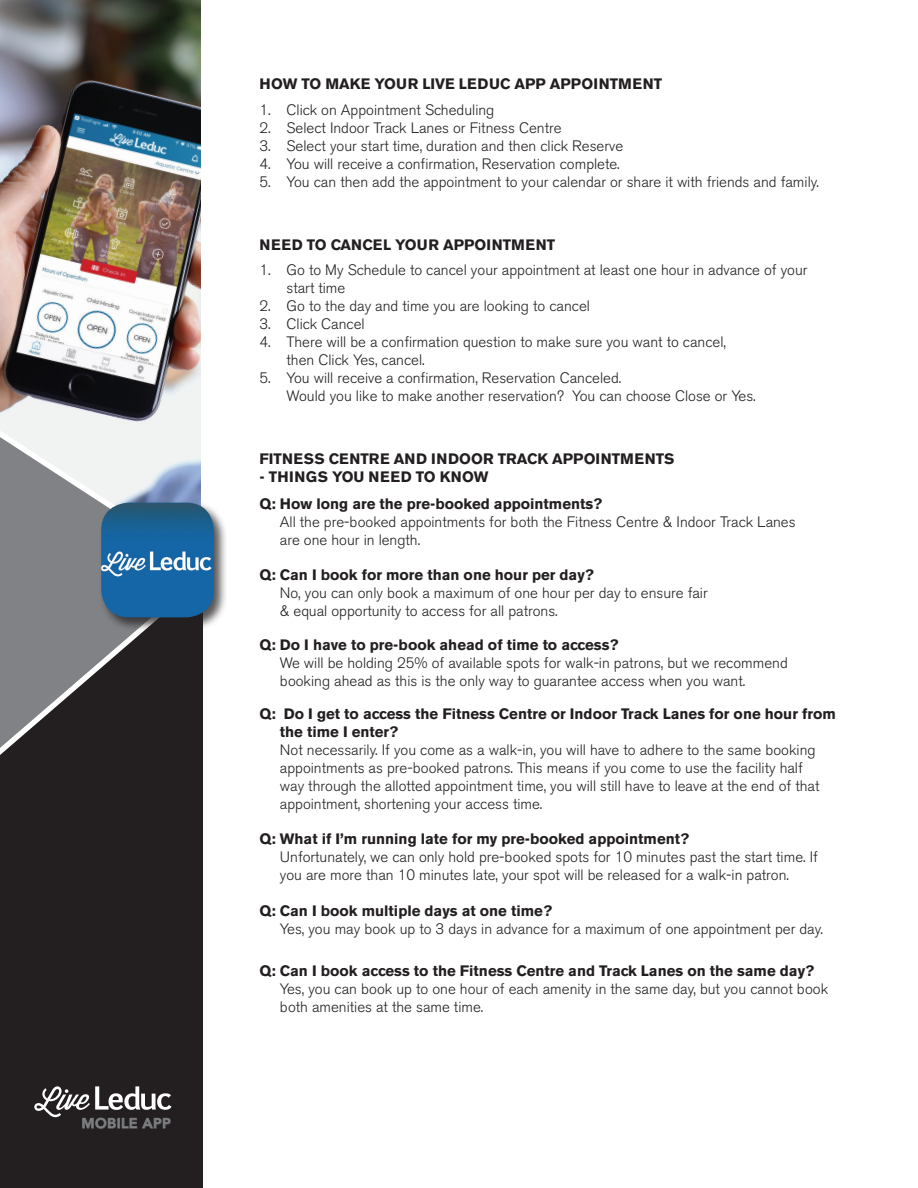
<style>
.page{position:relative;width:918px;height:1188px;background:#fff}
.page>*{position:absolute;margin:0;border:0;box-sizing:border-box;transform-origin:0 0}
.t1{font:300 15px/18px "Akzidenz Grotesk BE";color:#231f20}
.t2{font:700 15px/27px "Akzidenz Grotesk BE";color:#231f20}
.t3{font:800 13.95px "Avenir LT";letter-spacing:.035em;color:#808285}
</style>
<div class="page">
<div style="left:0;top:0;width:202px;height:1188px;background:#231f20"></div>
<svg style="left:34px;top:1086px;width:138px;height:43px"></svg>
<img style="left:0;top:0;width:202px;height:376px">
<svg style="left:0;top:376px;width:203px;height:556px"></svg>
<div style="left:99px;top:501px;width:129px;height:131px;background:#231f20;opacity:.75"></div>
<img style="left:101px;top:503px;width:113px;height:114px">
<p class="t3" style="left:82px;top:1115px;width:91px">MOBILE APP</p>
<p class="t2" style="left:260px;top:70px;width:404px">HOW TO MAKE YOUR LIVE LEDUC APP APPOINTMENT</p>
<p class="t1" style="left:260px;top:101px;width:236px">1. Click on Appointment Scheduling</p>
<p class="t1" style="left:260px;top:119px;width:304px">2. Select Indoor Track Lanes or Fitness Centre</p>
<p class="t1" style="left:260px;top:137px;width:365px">3. Select your start time, duration and then click Reserve</p>
<p class="t1" style="left:260px;top:155px;width:362px">4. You will receive a confirmation, Reservation complete.</p>
<p class="t1" style="left:260px;top:173px;width:561px">5. You can then add the appointment to your calendar or share it with friends and family.</p>
<p class="t2" style="left:260px;top:231px;width:297px">NEED TO CANCEL YOUR APPOINTMENT</p>
<p class="t1" style="left:287px;top:261px;width:523px;text-indent:-27px">1. Go to My Schedule to cancel your appointment at least one hour in advance of your start time</p>
<p class="t1" style="left:260px;top:297px;width:332px">2. Go to the day and time you are looking to cancel</p>
<p class="t1" style="left:260px;top:315px;width:107px">3. Click Cancel</p>
<p class="t1" style="left:287px;top:333px;width:441px;text-indent:-27px">4. There will be a confirmation question to make sure you want to cancel, then Click Yes, cancel.</p>
<p class="t1" style="left:287px;top:369px;width:471px;text-indent:-27px">5. You will receive a confirmation, Reservation Canceled.<br>Would you like to make another reservation? You can choose Close or Yes.</p>
<p class="t2" style="left:260px;top:445px;width:417px">FITNESS CENTRE AND INDOOR TRACK APPOINTMENTS</p>
<p class="t2" style="left:260px;top:463px;width:344px">- THINGS YOU NEED TO KNOW<br>Q: How long are the pre-booked appointments?</p>
<p class="t1" style="left:280px;top:513px;width:517px">All the pre-booked appointments for both the Fitness Centre &amp; Indoor Track Lanes are one hour in length.</p>
<p class="t2" style="left:260px;top:561px;width:336px">Q: Can I book for more than one hour per day?</p>
<p class="t1" style="left:280px;top:584px;width:429px">No, you can only book a maximum of one hour per day to ensure fair &amp; equal opportunity to access for all patrons.</p>
<p class="t2" style="left:260px;top:631px;width:361px">Q: Do I have to pre-book ahead of time to access?</p>
<p class="t1" style="left:280px;top:654px;width:509px">We will be holding 25% of available spots for walk-in patrons, but we recommend booking ahead as this is the only way to guarantee access when you want.</p>
<p class="t2" style="left:280px;top:705px;width:557px;line-height:18px;text-indent:-20px">Q: Do I get to access the Fitness Centre or Indoor Track Lanes for one hour from the time I enter?</p>
<p class="t1" style="left:280px;top:741px;width:541px">Not necessarily. If you come as a walk-in, you will have to adhere to the same booking appointments as pre-booked patrons. This means if you come to use the facility half way through the allotted appointment time, you will still have to leave at the end of that appointment, shortening your access time.</p>
<p class="t2" style="left:260px;top:825px;width:431px">Q: What if I’m running late for my pre-booked appointment?</p>
<p class="t1" style="left:280px;top:848px;width:539px">Unfortunately, we can only hold pre-booked spots for 10 minutes past the start time. If you are more than 10 minutes late, your spot will be released for a walk-in patron.</p>
<p class="t2" style="left:260px;top:897px;width:294px">Q: Can I book multiple days at one time?</p>
<p class="t1" style="left:280px;top:920px;width:544px">Yes, you may book up to 3 days in advance for a maximum of one appointment per day.</p>
<p class="t2" style="left:260px;top:957px;width:556px">Q: Can I book access to the Fitness Centre and Track Lanes on the same day?</p>
<p class="t1" style="left:280px;top:980px;width:550px">Yes, you can book up to one hour of each amenity in the same day, but you cannot book both amenities at the same time.</p>
</div>
